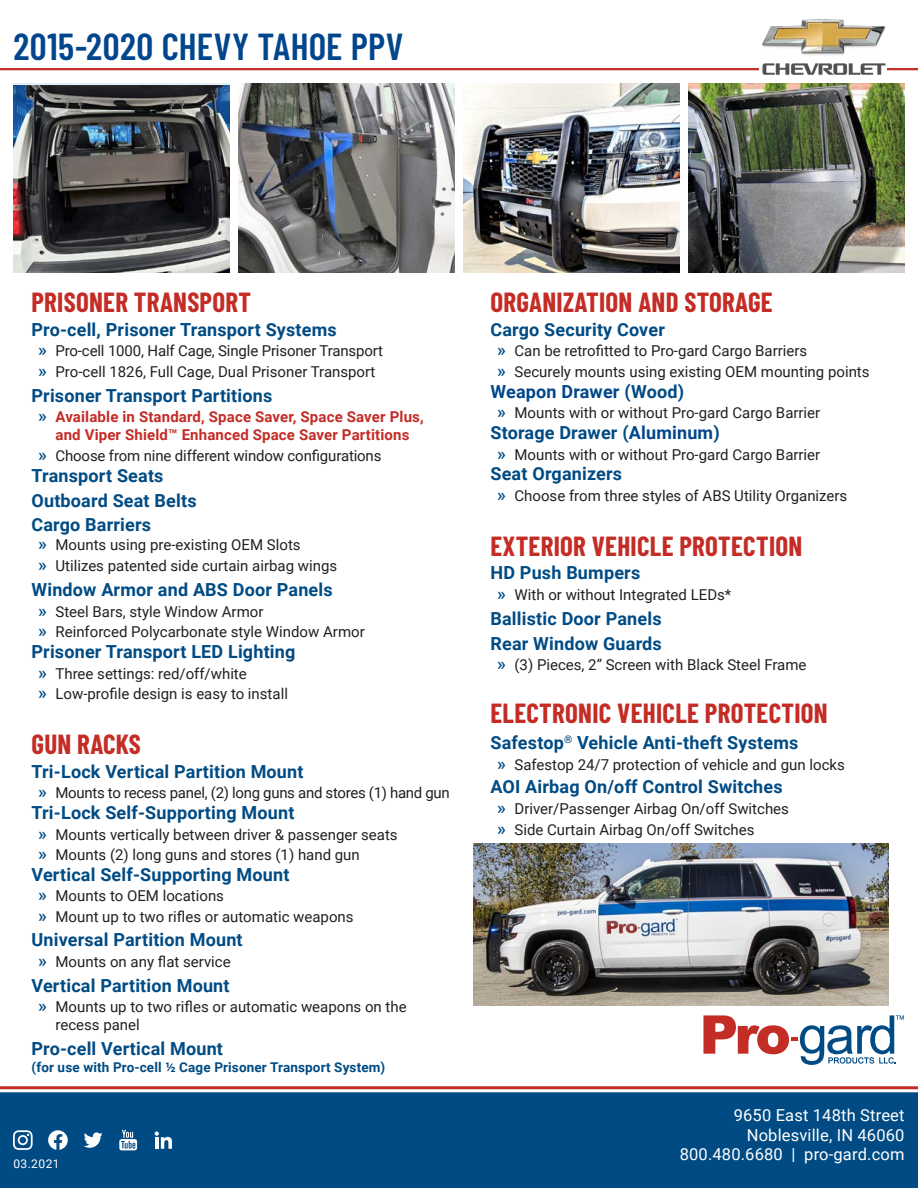
<style>
.page{position:relative;width:918px;height:1188px;background:#fff}
.page>*{position:absolute;margin:0;border:0;box-sizing:border-box;transform-origin:0 0}
.Product_on_Page{font:600 37.5px "Barlow Condensed";letter-spacing:.01em;color:#01468c}
.Product_Catagory_for{font:700 27px "Barlow Condensed";letter-spacing:.01em;color:#c42c26}
.Feature{font:700 18px "Roboto";letter-spacing:.01em;color:#004b84}
.Bullet_Points{font:700 18px "Roboto";letter-spacing:.01em;color:#01468c}
.t1{font:16.5px/19.5px "Roboto";letter-spacing:.01em;color:#fff;text-align:right}
.t2{font:15px/18px "Roboto";color:#231f20}
.t3{font:700 15px/18px "Roboto";letter-spacing:.01em;color:#c42c26;text-align:center}
.t4{font:15px "Roboto";letter-spacing:-.02em;color:#231f20}
.Feature-2{font:700 13.5px "Roboto";letter-spacing:.01em;color:#004b84}
.t5{font:12px "Roboto";letter-spacing:.035em;color:#fff}
.s1{font-weight:500;font-size:18px;color:#004b84}
.s2{color:#004b84}
.s3{color:#01468c}
</style>
<div class="page">
<div style="left:0;top:1092px;width:918px;height:96px;background:#004b84"></div>
<hr style="left:0;top:1086px;width:918px;height:3px;background:#c42c26">
<svg style="left:703px;top:1015px;width:201px;height:50px"></svg>
<svg style="left:84px;top:1132px;width:19px;height:16px"></svg>
<svg style="left:155px;top:1131px;width:17px;height:18px"></svg>
<svg style="left:119px;top:1130px;width:18px;height:20px"></svg>
<svg style="left:13px;top:1130px;width:20px;height:20px"></svg>
<svg style="left:48px;top:1130px;width:20px;height:20px"></svg>
<hr style="left:0;top:68px;width:918px;height:2px;background:#c42c26">
<img style="left:238px;top:83px;width:216px;height:189px">
<img style="left:464px;top:83px;width:216px;height:189px">
<img style="left:14px;top:85px;width:216px;height:187px">
<img style="left:688px;top:83px;width:216px;height:189px">
<img style="left:759px;top:19px;width:127px;height:56px">
<img style="left:473px;top:843px;width:416px;height:163px">
<p class="Product_on_Page" style="left:14px;top:20px;width:391px">2015-2020 CHEVY TAHOE PPV</p>
<p class="Product_Catagory_for" style="left:32px;top:283px;width:221px">PRISONER TRANSPORT</p>
<p class="Feature" style="left:32px;top:317px;width:307px">Pro-cell, Prisoner Transport Systems</p>
<p class="t2" style="left:38px;top:341px;width:346px"><span class="s1">»</span> Pro-cell 1000, Half Cage, Single Prisoner Transport</p>
<p class="t2" style="left:38px;top:362px;width:339px"><span class="s1">»</span> Pro-cell 1826, Full Cage, Dual Prisoner Transport</p>
<p class="Feature" style="left:32px;top:383px;width:242px">Prisoner Transport Partitions</p>
<p class="t3" style="left:38px;top:407px;width:387px"><span class="s1">»</span> Available in Standard, Space Saver, Space Saver Plus, and Viper Shield™ Enhanced Space Saver Partitions</p>
<p class="t2" style="left:38px;top:446px;width:345px"><span class="s1">»</span> Choose from nine different window configurations</p>
<p class="Feature" style="left:32px;top:463px;width:134px">Transport Seats</p>
<p class="Feature" style="left:32px;top:488px;width:167px">Outboard Seat Belts</p>
<p class="Feature" style="left:32px;top:512px;width:121px">Cargo Barriers</p>
<p class="t2" style="left:38px;top:536px;width:264px"><span class="s1">»</span> Mounts using pre-existing OEM Slots</p>
<p class="t2" style="left:38px;top:556px;width:300px"><span class="s1">»</span> Utilizes patented side curtain airbag wings</p>
<p class="Feature" style="left:32px;top:577px;width:303px">Window Armor and ABS Door Panels</p>
<p class="t2" style="left:38px;top:602px;width:227px"><span class="s1">»</span> Steel Bars, style Window Armor</p>
<p class="t2" style="left:38px;top:622px;width:328px"><span class="s1">»</span> Reinforced Polycarbonate style Window Armor</p>
<p class="Feature" style="left:32px;top:639px;width:265px">Prisoner Transport LED Lighting</p>
<p class="t2" style="left:38px;top:664px;width:210px"><span class="s1">»</span> Three settings: red/off/white</p>
<p class="t2" style="left:38px;top:685px;width:251px"><span class="s1">»</span> Low-profile design is easy to install</p>
<p class="Product_Catagory_for" style="left:32px;top:725px;width:111px">GUN RACKS</p>
<p class="Feature" style="left:32px;top:759px;width:274px">Tri-Lock Vertical Partition Mount</p>
<p class="t4" style="left:38px;top:783px;width:413px"><span class="s1">»</span> Mounts to recess panel, (2) long guns and stores (1) hand gun</p>
<p class="Feature" style="left:32px;top:800px;width:264px">Tri-Lock Self-Supporting Mount</p>
<p class="t2" style="left:38px;top:825px;width:361px"><span class="s1">»</span> Mounts vertically between driver &amp; passenger seats</p>
<p class="t2" style="left:38px;top:845px;width:323px"><span class="s1">»</span> Mounts (2) long guns and stores (1) hand gun</p>
<p class="Feature" style="left:32px;top:862px;width:259px">Vertical Self-Supporting Mount</p>
<p class="t2" style="left:38px;top:886px;width:187px"><span class="s1">»</span> Mounts to OEM locations</p>
<p class="t2" style="left:38px;top:907px;width:317px"><span class="s1">»</span> Mount up to two rifles or automatic weapons</p>
<p class="Feature" style="left:32px;top:927px;width:213px">Universal Partition Mount</p>
<p class="t2" style="left:38px;top:952px;width:194px"><span class="s1">»</span> Mounts on any flat service</p>
<p class="Feature" style="left:32px;top:973px;width:200px">Vertical Partition Mount</p>
<p class="t2" style="left:56px;top:998px;width:353px;text-indent:-17px"><span class="s1">»</span> Mounts up to two rifles or automatic weapons on the recess panel</p>
<p class="Feature" style="left:32px;top:1036px;width:193px">Pro-cell Vertical Mount</p>
<p class="Feature-2" style="left:32px;top:1057px;width:355px">(for use with Pro-cell ½ Cage Prisoner Transport System)</p>
<p class="t5" style="left:13px;top:1156px;width:48px">03.2021</p>
<p class="Product_Catagory_for" style="left:490px;top:283px;width:284px">ORGANIZATION AND STORAGE</p>
<p class="Feature" style="left:490px;top:317px;width:176px">Cargo Security Cover</p>
<p class="t2" style="left:497px;top:341px;width:312px"><span class="s1">»</span> Can be retrofitted to Pro-gard Cargo Barriers</p>
<p class="t2" style="left:497px;top:362px;width:374px"><span class="s1">»</span> Securely mounts using existing OEM mounting points</p>
<p class="Bullet_Points" style="left:490px;top:379px;width:195px">Weapon Drawer (<span class="s2">Wood</span>)</p>
<p class="t2" style="left:497px;top:403px;width:325px"><span class="s1">»</span> Mounts with or without Pro-gard Cargo Barrier</p>
<p class="Feature" style="left:490px;top:420px;width:231px">Storage Drawer (<span class="s3">Aluminum</span>)</p>
<p class="t2" style="left:497px;top:445px;width:325px"><span class="s1">»</span> Mounts with or without Pro-gard Cargo Barrier</p>
<p class="Feature" style="left:490px;top:461px;width:133px">Seat Organizers</p>
<p class="t2" style="left:497px;top:486px;width:352px"><span class="s1">»</span> Choose from three styles of ABS Utility Organizers</p>
<p class="Product_Catagory_for" style="left:490px;top:527px;width:313px">EXTERIOR VEHICLE PROTECTION</p>
<p class="Feature" style="left:490px;top:560px;width:151px">HD Push Bumpers</p>
<p class="t2" style="left:497px;top:585px;width:236px"><span class="s1">»</span> With or without Integrated LEDs*</p>
<p class="Feature" style="left:490px;top:606px;width:173px">Ballistic Door Panels</p>
<p class="Feature" style="left:490px;top:631px;width:173px">Rear Window Guards</p>
<p class="t2" style="left:497px;top:655px;width:311px"><span class="s1">»</span> (3) Pieces, 2” Screen with Black Steel Frame</p>
<p class="Product_Catagory_for" style="left:490px;top:694px;width:339px">ELECTRONIC VEHICLE PROTECTION</p>
<p class="Feature" style="left:490px;top:730px;width:309px">Safestop<sup>®</sup> Vehicle Anti-theft Systems</p>
<p class="t2" style="left:497px;top:755px;width:349px"><span class="s1">»</span> Safestop 24/7 protection of vehicle and gun locks</p>
<p class="Feature" style="left:490px;top:774px;width:294px">AOI Airbag On/off Control Switches</p>
<p class="t2" style="left:497px;top:799px;width:293px"><span class="s1">»</span> Driver/Passenger Airbag On/off Switches</p>
<p class="t2" style="left:497px;top:820px;width:259px"><span class="s1">»</span> Side Curtain Airbag On/off Switches</p>
<p class="t1" style="left:680px;top:1105px;width:226px">9650 East 148th Street<br>Noblesville, IN 46060<br>800.480.6680 | pro-gard.com</p>
</div>
